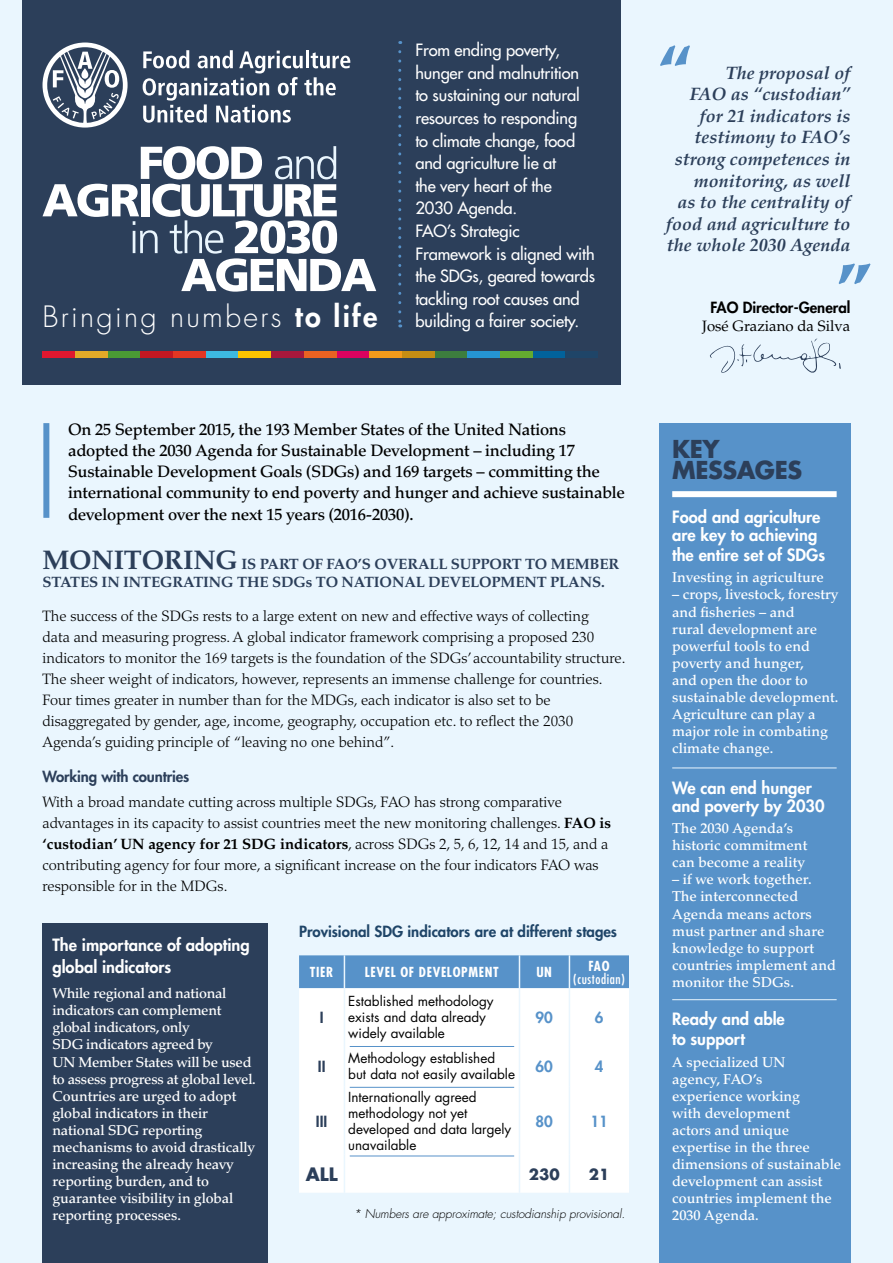
<style>
.page{position:relative;width:893px;height:1263px;background:#eaf6fe}
.page>*{position:absolute;margin:0;border:0;box-sizing:border-box;transform-origin:0 0}
.t1{font:300 28.65px "Futura Std";letter-spacing:.08em;color:#fff}
.t2{font:700 24px/21px "Futura Std";letter-spacing:-.02em;color:#2c3f5a}
.t3{font:italic 700 18px/21.6px "Palatino LT Std";color:#2c3f5a;text-align:right}
.t4{font:700 18px "Futura Std";color:#2c3f5a}
.t5{font:500 16.5px/21.1px "Palatino LT Std";letter-spacing:-.015em;color:#000}
.t6{font:500 16.5px/22.6px "Futura Std";letter-spacing:-.01em;color:#fff}
.t7{font:800 16.5px/18px "Futura Std";color:#fff}
.t8{font:300 15px/21px "Palatino LT Std";color:#000}
.t9{font:700 15px/18px "Palatino LT Std";letter-spacing:-.01em;color:#2c3f5a}
.t10{font:800 15px "Futura Std";color:#1f4568}
.t11{font:800 15px "Futura Std";letter-spacing:-.01em;color:#2c3f5a}
.t12{font:800 15px "Futura Std";color:#000}
.t13{font:15px "Palatino LT Std";color:#000}
.t14{font:800 15px "Futura Std";color:#5792c9}
.t15{font:700 15px "Futura Std";color:#2c3f5a}
.t16{font:500 14.25px/17.1px "Palatino LT Std";color:#fff}
.t17{font:13.5px/16.2px "Futura Std";color:#000}
.t18{font:700 condensed 13.5px "Futura Std";letter-spacing:.05em;color:#fff}
.t19{font:condensed 13.5px "Futura Std";letter-spacing:.04em;color:#fff}
.t20{font:italic 300 12px "Futura Std";letter-spacing:-.01em;color:#000}
.s1{font-weight:800}
.s2{font-size:27px}
.s3{font-weight:700}
</style>
<div class="page">
<div style="left:0;top:0;width:621px;height:385px;background:#2c3f5a"></div>
<svg style="left:43px;top:43px;width:85px;height:85px"></svg>
<svg style="left:143px;top:50px;width:207px;height:73px"></svg>
<svg style="left:43px;top:146px;width:333px;height:146px"></svg>
<div style="left:43px;top:352px;width:32px;height:6px;background:#df172f"></div>
<div style="left:75px;top:352px;width:33px;height:6px;background:#e2aa28"></div>
<div style="left:108px;top:352px;width:33px;height:6px;background:#4a9a34"></div>
<div style="left:141px;top:352px;width:32px;height:6px;background:#c31722"></div>
<div style="left:173px;top:352px;width:33px;height:6px;background:#e23623"></div>
<div style="left:206px;top:352px;width:33px;height:6px;background:#3db9e1"></div>
<div style="left:239px;top:352px;width:32px;height:6px;background:#fac400"></div>
<div style="left:271px;top:352px;width:33px;height:6px;background:#a6183c"></div>
<div style="left:304px;top:352px;width:33px;height:6px;background:#e96222"></div>
<div style="left:337px;top:352px;width:32px;height:6px;background:#da025f"></div>
<div style="left:369px;top:352px;width:33px;height:6px;background:#f29a1b"></div>
<div style="left:402px;top:352px;width:33px;height:6px;background:#c58d13"></div>
<div style="left:435px;top:352px;width:32px;height:6px;background:#3d7d3e"></div>
<div style="left:467px;top:352px;width:33px;height:6px;background:#2594d2"></div>
<div style="left:500px;top:352px;width:33px;height:6px;background:#64ab30"></div>
<div style="left:533px;top:352px;width:32px;height:6px;background:#02629b"></div>
<div style="left:565px;top:352px;width:33px;height:6px;background:#1f4568"></div>
<div style="left:659px;top:423px;width:191px;height:840px;background:#5792c9"></div>
<div style="left:43px;top:924px;width:225px;height:339px;background:#2c3f5a"></div>
<svg style="left:398px;top:52px;width:3px;height:275px"></svg>
<div style="left:299px;top:955px;width:330px;height:33px;background:#5792c9"></div>
<div style="left:299px;top:989px;width:330px;height:204px;background:#fff"></div>
<hr style="left:344px;top:955px;width:1px;height:33px;background:#eaf6fe">
<hr style="left:519px;top:955px;width:1px;height:33px;background:#eaf6fe">
<hr style="left:569px;top:955px;width:1px;height:33px;background:#eaf6fe">
<hr style="left:344px;top:988px;width:1px;height:57px;background:#eaf6fe">
<hr style="left:519px;top:988px;width:1px;height:57px;background:#eaf6fe">
<hr style="left:569px;top:988px;width:1px;height:57px;background:#eaf6fe">
<hr style="left:344px;top:1045px;width:1px;height:41px;background:#eaf6fe">
<hr style="left:519px;top:1045px;width:1px;height:41px;background:#eaf6fe">
<hr style="left:569px;top:1045px;width:1px;height:41px;background:#eaf6fe">
<hr style="left:344px;top:1086px;width:1px;height:68px;background:#eaf6fe">
<hr style="left:519px;top:1086px;width:1px;height:68px;background:#eaf6fe">
<hr style="left:569px;top:1086px;width:1px;height:68px;background:#eaf6fe">
<hr style="left:344px;top:1154px;width:1px;height:39px;background:#eaf6fe">
<hr style="left:519px;top:1154px;width:1px;height:39px;background:#eaf6fe">
<hr style="left:569px;top:1154px;width:1px;height:39px;background:#eaf6fe">
<hr style="left:672px;top:767px;width:165px;height:1px;background:#eaf6fe">
<div style="left:672px;top:491px;width:165px;height:6px;background:#fff"></div>
<hr style="left:672px;top:999px;width:165px;height:1px;background:#eaf6fe">
<div style="left:43px;top:423px;width:6px;height:95px;background:#5792c9"></div>
<svg style="left:660px;top:45px;width:30px;height:21px"></svg>
<svg style="left:710px;top:338px;width:131px;height:35px"></svg>
<svg style="left:839px;top:263px;width:31px;height:21px"></svg>
<hr style="left:350px;top:1046px;width:164px;height:1px;background:#5792c9">
<hr style="left:350px;top:1087px;width:164px;height:1px;background:#5792c9">
<hr style="left:350px;top:1155px;width:164px;height:1px;background:#5792c9">
<div style="left:0;top:0;width:21px;height:1263px;background:#eaf6fe"></div>
<p class="t6" style="left:415px;top:39px;width:181px">From ending poverty, hunger and malnutrition to sustaining our natural resources to responding<br>to climate change, food and agriculture lie at<br>the very heart of the<br>2030 Agenda.<br>FAO’s Strategic<br>Framework is aligned with the SDGs, geared towards tackling root causes and</p>
<h1 class="t1" style="left:43px;top:300px;width:336px">Bringing numbers <span class="s1">to life</span></h1>
<p class="t6" style="left:415px;top:310px;width:165px">building a fairer society.</p>
<p class="t5" style="left:68px;top:419px;width:559px">On 25 September 2015, the 193 Member States of the United Nations adopted the 2030 Agenda for Sustainable Development – including 17<br>Sustainable Development Goals (SDGs) and 169 targets – committing the international community to end poverty and hunger and achieve sustainable development over the next 15 years (2016-2030).</p>
<p class="t9" style="left:43px;top:555px;width:578px"><span class="s2">MONITORING</span> IS PART OF FAO’S OVERALL SUPPORT TO MEMBER<br>STATES IN INTEGRATING THE SDGs TO NATIONAL DEVELOPMENT PLANS.</p>
<p class="t8" style="left:43px;top:605px;width:584px">The success of the SDGs rests to a large extent on new and effective ways of collecting<br>data and measuring progress. A global indicator framework comprising a proposed 230 indicators to monitor the 169 targets is the foundation of the SDGs’ accountability structure.<br>The sheer weight of indicators, however, represents an immense challenge for countries.<br>Four times greater in number than for the MDGs, each indicator is also set to be disaggregated by gender, age, income, geography, occupation etc. to reflect the 2030<br>Agenda’s guiding principle of “leaving no one behind”.</p>
<p class="t11" style="left:43px;top:767px;width:148px">Working with countries</p>
<p class="t8" style="left:43px;top:792px;width:570px">With a broad mandate cutting across multiple SDGs, FAO has strong comparative advantages in its capacity to assist countries meet the new monitoring challenges. <span class="s3">FAO is ‘custodian’ UN agency for 21 SDG indicators</span>, across SDGs 2, 5, 6, 12, 14 and 15, and a contributing agency for four more, a significant increase on the four indicators FAO was responsible for in the MDGs.</p>
<p class="t10" style="left:299px;top:921px;width:320px">Provisional SDG indicators are at different stages</p>
<p class="t18" style="left:310px;top:964px;width:25px">TIER</p>
<p class="t18" style="left:365px;top:964px;width:136px">LEVEL OF DEVELOPMENT</p>
<p class="t18" style="left:537px;top:964px;width:17px">UN</p>
<p class="t7" style="left:52px;top:934px;width:199px;line-height:21.6px">The importance of adopting global indicators</p>
<p class="t16" style="left:52px;top:985px;width:205px">While regional and national indicators can complement global indicators, only<br>SDG indicators agreed by<br>UN Member States will be used to assess progress at global level.<br>Countries are urged to adopt global indicators in their national SDG reporting mechanisms to avoid drastically increasing the already heavy reporting burden, and to guarantee visibility in global reporting processes.</p>
<p class="t18" style="left:588px;top:957px;width:23px">FAO</p>
<p class="t19" style="left:573px;top:971px;width:53px">(custodian)</p>
<p class="t17" style="left:348px;top:993px;width:147px">Established methodology exists and data already widely available</p>
<p class="t14" style="left:536px;top:1008px;width:19px">90</p>
<p class="t14" style="left:595px;top:1008px;width:10px">6</p>
<p class="t11" style="left:320px;top:1008px;width:5px">I</p>
<p class="t11" style="left:318px;top:1057px;width:9px">II</p>
<p class="t17" style="left:348px;top:1050px;width:168px">Methodology established but data not easily available</p>
<p class="t14" style="left:536px;top:1057px;width:19px">60</p>
<p class="t14" style="left:595px;top:1057px;width:10px">4</p>
<p class="t11" style="left:316px;top:1111px;width:13px">III</p>
<p class="t17" style="left:348px;top:1089px;width:165px">Internationally agreed methodology not yet developed and data largely unavailable</p>
<p class="t14" style="left:536px;top:1111px;width:19px">80</p>
<p class="t14" style="left:590px;top:1111px;width:19px">11</p>
<p class="t4" style="left:306px;top:1162px;width:33px">ALL</p>
<p class="t15" style="left:529px;top:1164px;width:32px">230</p>
<p class="t15" style="left:589px;top:1164px;width:22px">21</p>
<p class="t20" style="left:354px;top:1206px;width:273px">* Numbers are approximate; custodianship provisional.</p>
<p class="t3" style="left:666px;top:62px;width:186px">The proposal of<br>FAO as “custodian” for 21 indicators is testimony to FAO’s strong competences in monitoring, as well<br>as to the centrality of food and agriculture to the whole 2030 Agenda</p>
<p class="t12" style="left:710px;top:298px;width:141px">FAO Director-General</p>
<p class="t13" style="left:702px;top:317px;width:150px">José Graziano da Silva</p>
<h2 class="t2" style="left:672px;top:438px;width:131px">KEY<br>MESSAGES</h2>
<p class="t7" style="left:672px;top:508px;width:150px">Food and agriculture are key to achieving</p>
<p class="t7" style="left:672px;top:546px;width:154px">the entire set of SDGs</p>
<p class="t16" style="left:672px;top:569px;width:153px">Investing in agriculture</p>
<p class="t16" style="left:672px;top:586px;width:168px">– crops, livestock, forestry and fisheries – and<br>rural development are powerful tools to end poverty and hunger,<br>and open the door to sustainable development.<br>Agriculture can play a major role in combating climate change.</p>
<p class="t7" style="left:672px;top:778px;width:154px">We can end hunger and poverty by 2030</p>
<p class="t16" style="left:672px;top:820px;width:137px">The 2030 Agenda’s historic commitment can become a reality</p>
<p class="t16" style="left:672px;top:871px;width:165px">– if we work together.<br>The interconnected<br>Agenda means actors must partner and share knowledge to support countries implement and monitor the SDGs.</p>
<p class="t7" style="left:672px;top:1009px;width:114px;line-height:19.8px">Ready and able to support</p>
<p class="t16" style="left:672px;top:1053px;width:171px">A specialized UN<br>agency, FAO’s<br>experience working<br>with development<br>actors and unique expertise in the three dimensions of sustainable development can assist countries implement the<br>2030 Agenda.</p>
</div>
